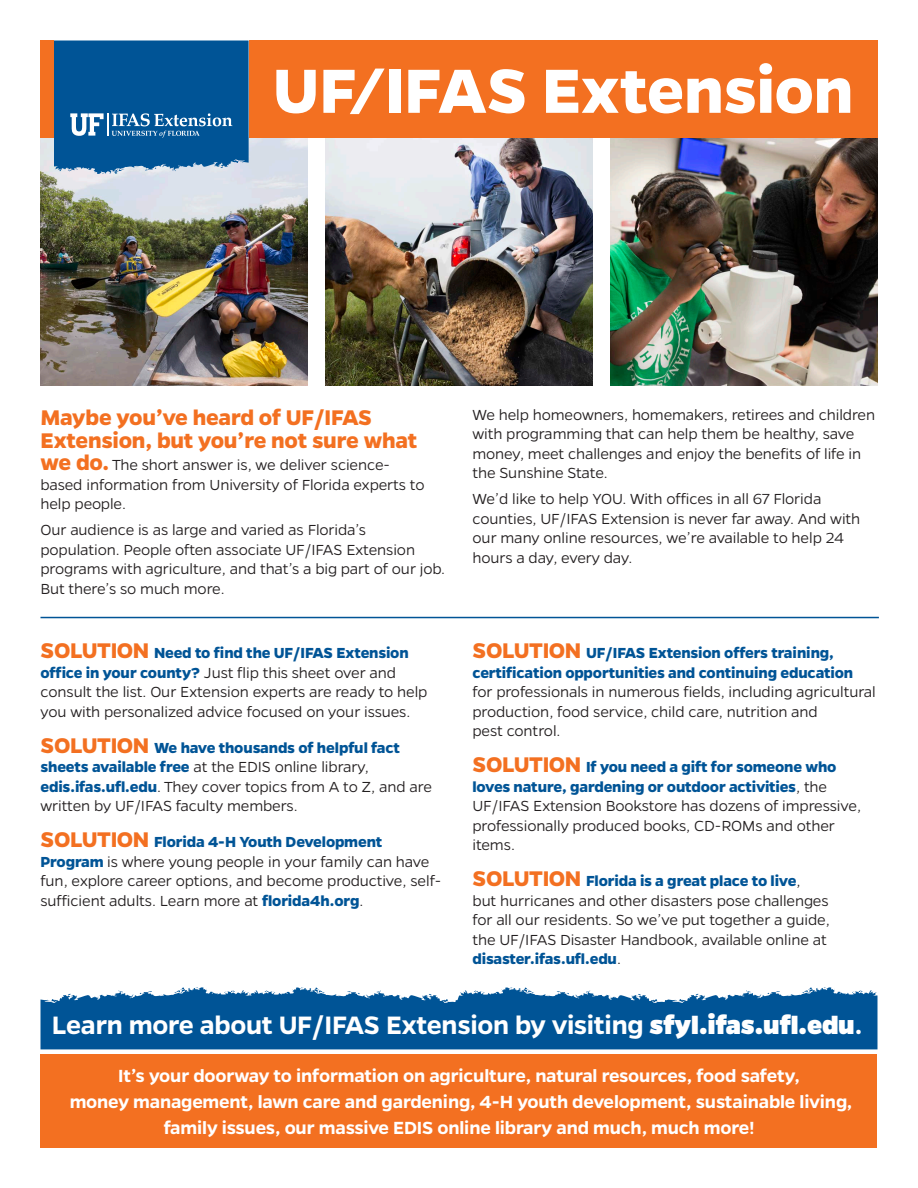
<style>
.page{position:relative;width:918px;height:1188px;background:#fff}
.page>*{position:absolute;margin:0;border:0;box-sizing:border-box;transform-origin:0 0}
.t1{font:700 70.5px "Gentona";letter-spacing:-.005em;color:#fff}
.t2{font:600 28.5px "Gentona";letter-spacing:-.01em;color:#fff}
.t3{font:700 24px/22.5px "Gentona";letter-spacing:-.01em;color:#f37021}
.t4{font:600 19.95px/26px "Gentona";letter-spacing:-.01em;color:#fff;text-align:center}
.t5{font:300 16.5px/19.5px "Gentona";letter-spacing:-.01em;color:#231f20}
.t6{font:700 16.5px/19.5px "Gentona";letter-spacing:-.01em;color:#005496}
.s1{font-weight:700;font-size:24px;color:#f37021}
.s2{font-weight:700;color:#005496}
.s3{font-size:24px;color:#f37021}
.s4{font-weight:800}
</style>
<div class="page">
<svg style="left:41px;top:987px;width:837px;height:62px;background:#2069a3"></svg>
<img style="left:611px;top:138px;width:267px;height:247px">
<img style="left:40px;top:138px;width:267px;height:247px">
<img style="left:326px;top:138px;width:266px;height:247px">
<hr style="left:40px;top:617px;width:839px;height:1px;background:#005496">
<div style="left:249px;top:40px;width:629px;height:98px;background:#f37021"></div>
<div style="left:40px;top:40px;width:14px;height:98px;background:#f37021"></div>
<svg style="left:54px;top:40px;width:195px;height:134px;background:#17639f"></svg>
<div style="left:40px;top:1054px;width:838px;height:94px;background:#f37021"></div>
<h1 class="t1" style="left:273px;top:50px;width:582px">UF⁄ IFAS Extension</h1>
<h3 class="t3" style="left:40px;top:406px;width:378px">Maybe you’ve heard of UF/IFAS<br>Extension, but you’re not sure what</h3>
<p class="t5" style="left:40px;top:455px;width:386px"><span class="s1">we do.</span> The short answer is, we deliver science&shy;based information from University of Florida experts to help people.</p>
<p class="t5" style="left:41px;top:520px;width:406px">Our audience is as large and varied as Florida’s population. People often associate UF/IFAS Extension programs with agriculture, and that’s a big part of our job.<br>But there’s so much more.</p>
<p class="t5" style="left:40px;top:643px;width:389px"><span class="s1">SOLUTION</span> <span class="s2">Need to find the UF/IFAS Extension office in your county?</span> Just flip this sheet over and consult the list. Our Extension experts are ready to help you with personalized advice focused on your issues.</p>
<p class="t5" style="left:40px;top:737px;width:393px"><span class="s1">SOLUTION</span> <span class="s2">We have thousands of helpful fact sheets available free</span> at the EDIS online library, <span class="s2">edis.ifas.ufl.edu</span>. They cover topics from A to Z, and are written by UF/IFAS faculty members.</p>
<p class="t5" style="left:40px;top:832px;width:402px"><span class="s1">SOLUTION</span> <span class="s2">Florida 4-H Youth Development Program</span> is where young people in your family can have fun, explore career options, and become productive, self&shy;sufficient adults. Learn more at <span class="s2">florida4h.org</span>.</p>
<p class="t5" style="left:473px;top:404px;width:404px">We help homeowners, homemakers, retirees and children with programming that can help them be healthy, save money, meet challenges and enjoy the benefits of life in the Sunshine State.</p>
<p class="t5" style="left:473px;top:489px;width:389px">We’d like to help YOU. With offices in all 67 Florida counties, UF/IFAS Extension is never far away. And with our many online resources, we’re available to help 24 hours a day, every day.</p>
<p class="t6" style="left:472px;top:643px;width:382px"><span class="s3">SOLUTION</span> UF/IFAS Extension offers training, certification opportunities and continuing education</p>
<p class="t5" style="left:473px;top:682px;width:405px">for professionals in numerous fields, including agricultural production, food service, child care, nutrition and<br>pest control.</p>
<p class="t5" style="left:472px;top:757px;width:390px"><span class="s1">SOLUTION</span> <span class="s2">If you need a gift for someone who loves nature, gardening or outdoor activities</span>, the UF/IFAS Extension Bookstore has dozens of impressive, professionally produced books, CD-ROMs and other items.</p>
<p class="t5" style="left:472px;top:871px;width:359px"><span class="s1">SOLUTION</span> <span class="s2">Florida is a great place to live</span>,<br>but hurricanes and other disasters pose challenges for all our residents. So we’ve put together a guide, the UF/IFAS Disaster Handbook, available online at <span class="s2">disaster.ifas.ufl.edu</span>.</p>
<h2 class="t2" style="left:52px;top:1009px;width:812px">Learn more about UF/IFAS Extension by visiting <span class="s4">sfyl.ifas.ufl.edu</span>.</h2>
<p class="t4" style="left:70px;top:1063px;width:784px">It’s your doorway to information on agriculture, natural resources, food safety,<br>money management, lawn care and gardening, 4-H youth development, sustainable living, family issues, our massive EDIS online library and much, much more!</p>
</div>
